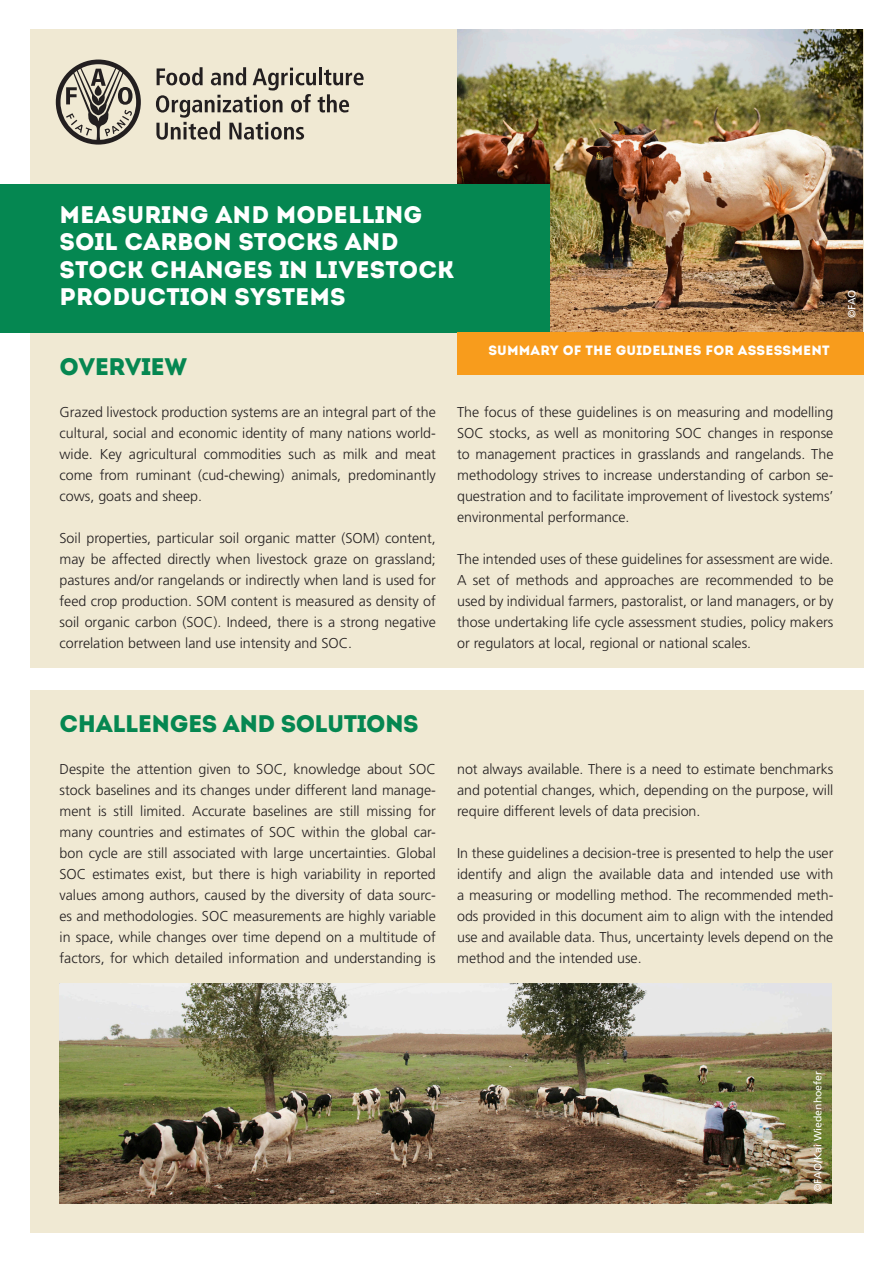
<style>
.page{position:relative;width:893px;height:1263px;background:#fff}
.page>*{position:absolute;margin:0;border:0;box-sizing:border-box;transform-origin:0 0}
.t1{font:24px/27px "Intro";color:#fff}
.txt{font:24px "Intro";letter-spacing:-.025em;color:#058751}
.tile_verde{font:24px "Intro";letter-spacing:-.025em;color:#058751}
.txt-2{font:300 14.25px/21px "Frutiger LT Std";color:#231f20;text-align:justify}
.t2{font:13.5px "Intro";letter-spacing:.01em;color:#fff}
.t3{font:10.5px "Frutiger LT Std";color:#fff}
</style>
<div class="page">
<div style="left:30px;top:30px;width:833px;height:1203px;background:#f0e9d3"></div>
<img style="left:457px;top:30px;width:405px;height:303px">
<img style="left:60px;top:984px;width:771px;height:219px">
<div style="left:0;top:184px;width:549px;height:149px;background:#058751"></div>
<svg style="left:56px;top:60px;width:85px;height:85px"></svg>
<svg style="left:156px;top:67px;width:208px;height:73px"></svg>
<div style="left:457px;top:333px;width:406px;height:42px;background:#f89c1c"></div>
<div style="left:9px;top:669px;width:884px;height:21px;background:#fff"></div>
<p class="t1" style="left:60px;top:202px;width:396px">MEASURING AND MODELLING<br>SOIL CARBON STOCKS AND<br>STOCK CHANGES IN LIVESTOCK<br>PRODUCTION SYSTEMS</p>
<p class="tile_verde" style="left:60px;top:352px;width:129px">OVERVIEW</p>
<p class="txt-2" style="left:60px;top:401px;width:378px">Grazed livestock production systems are an integral part of the cultural, social and economic identity of many nations world&shy;wide. Key agricultural commodities such as milk and meat come from ruminant (cud-chewing) animals, predominantly cows, goats and sheep.</p>
<p class="txt-2" style="left:60px;top:527px;width:378px">Soil properties, particular soil organic matter (SOM) content, may be affected directly when livestock graze on grassland; pastures and/or rangelands or indirectly when land is used for feed crop production. SOM content is measured as density of soil organic carbon (SOC). Indeed, there is a strong negative correlation between land use intensity and SOC.</p>
<p class="t2" style="left:488px;top:342px;width:343px">SUMMARY OF THE GUIDELINES FOR ASSESSMENT</p>
<p class="txt-2" style="left:457px;top:401px;width:378px">The focus of these guidelines is on measuring and modelling SOC stocks, as well as monitoring SOC changes in response to management practices in grasslands and rangelands. The methodology strives to increase understanding of carbon se&shy;questration and to facilitate improvement of livestock systems’ environmental performance.</p>
<p class="txt-2" style="left:457px;top:548px;width:378px">The intended uses of these guidelines for assessment are wide.<br>A set of methods and approaches are recommended to be used by individual farmers, pastoralist, or land managers, or by those undertaking life cycle assessment studies, policy makers or regulators at local, regional or national scales.</p>
<p class="t3" style="left:846px;top:318px;width:31px;rotate:-90deg">©FAO</p>
<p class="txt" style="left:60px;top:709px;width:361px">CHALLENGES AND SOLUTIONS</p>
<p class="txt-2" style="left:60px;top:758px;width:378px">Despite the attention given to SOC, knowledge about SOC stock baselines and its changes under different land manage&shy;ment is still limited. Accurate baselines are still missing for many countries and estimates of SOC within the global car&shy;bon cycle are still associated with large uncertainties. Global SOC estimates exist, but there is high variability in reported values among authors, caused by the diversity of data sourc&shy;es and methodologies. SOC measurements are highly variable in space, while changes over time depend on a multitude of factors, for which detailed information and understanding is</p>
<p class="txt-2" style="left:457px;top:758px;width:378px">not always available. There is a need to estimate benchmarks and potential changes, which, depending on the purpose, will require different levels of data precision.</p>
<p class="txt-2" style="left:457px;top:842px;width:378px">In these guidelines a decision-tree is presented to help the user identify and align the available data and intended use with a measuring or modelling method. The recommended meth&shy;ods provided in this document aim to align with the intended use and available data. Thus, uncertainty levels depend on the method and the intended use.</p>
<p class="t3" style="left:812px;top:1192px;width:123px;rotate:-90deg">©FAO/Kai Wiedenhoefer</p>
</div>
